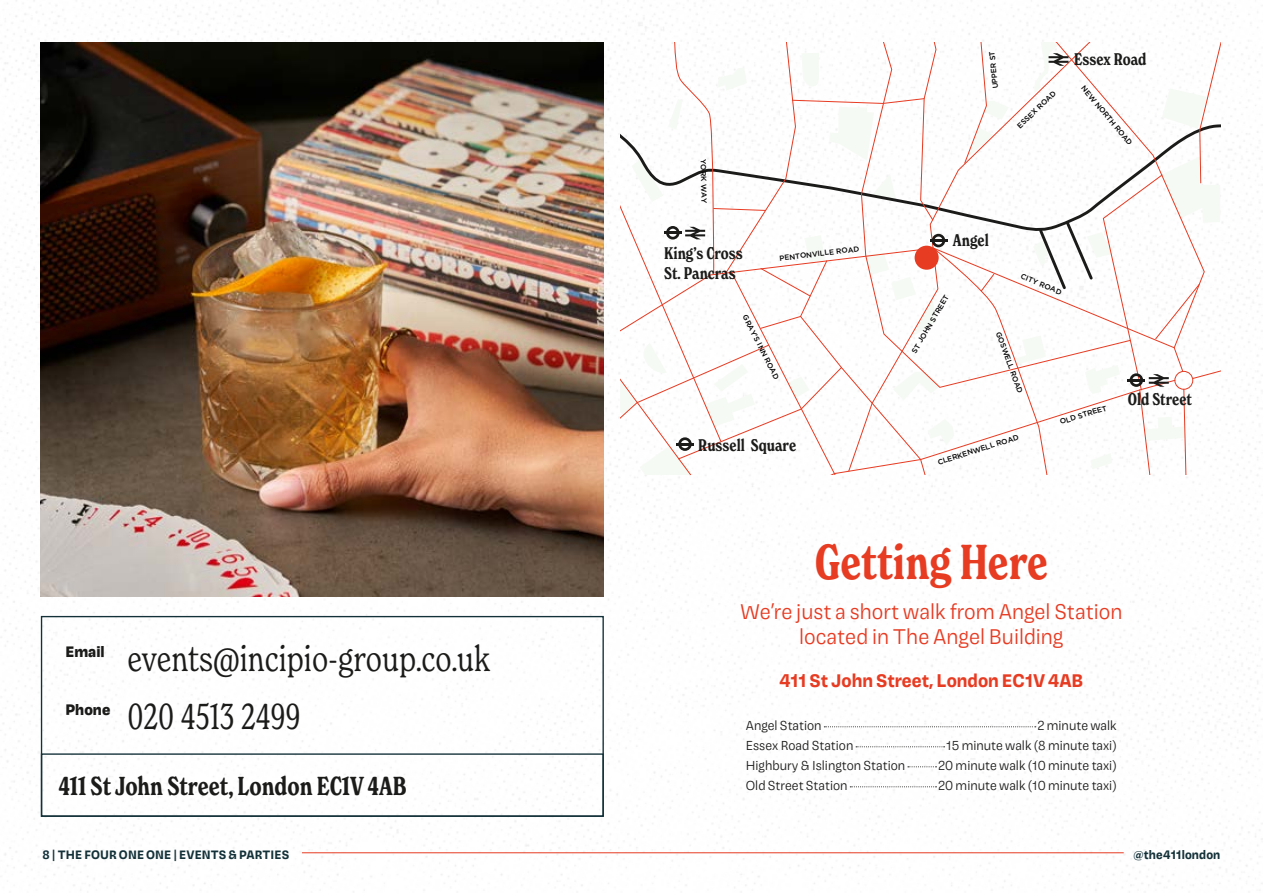
<style>
.page{position:relative;width:1263px;height:893px;background:#fff}
.page>*{position:absolute;margin:0;border:0;box-sizing:border-box;transform-origin:0 0}
.t1{font:600 condensed 48px "New Spirit";color:#e73b22}
.t2{font:300 condensed 35.55px "New Spirit";color:#1b1b1a}
.t3{font:600 condensed 25.5px "New Spirit";color:#1b1b1a}
.t4{font:300 21px/25.2px "Magnet";color:#e73b22;text-align:center}
.t5{font:700 18px "Magnet";color:#e73b22}
.t6{font:600 condensed 16.5px/19.8px "New Spirit";color:#1b1b1a}
.t7{font:900 15px "Magnet";color:#1b1b1a}
.t8{font:300 12.9px "Magnet";color:#1b1b1a}
.t9{font:700 12px "Magnet";letter-spacing:.01em;color:#133139}
.t10{font:500 7.35px "Gotham";color:#000}
</style>
<div class="page">
<img style="left:1px;top:0;width:1262px;height:891px">
<svg style="left:824px;top:726px;width:212px;height:1px"></svg>
<svg style="left:856px;top:746px;width:89px;height:1px"></svg>
<svg style="left:908px;top:766px;width:28px;height:1px"></svg>
<svg style="left:850px;top:786px;width:86px;height:1px"></svg>
<svg style="left:621px;top:43px;width:599px;height:431px"></svg>
<div style="left:914px;top:246px;width:25px;height:24px;background:#e73b22;border-radius:50%"></div>
<img style="left:41px;top:43px;width:563px;height:553px">
<div style="left:41px;top:753px;width:563px;height:64px;border:1px solid #133139"></div>
<p class="t10" style="left:708px;top:159px;width:46px;rotate:89deg">YORK WAY</p>
<p class="t6" style="left:664px;top:244px;width:80px">King’s Cross<br>St. Pancras</p>
<p class="t10" style="left:779px;top:254px;width:82px;rotate:-7deg">PENTONVILLE ROAD</p>
<p class="t10" style="left:749px;top:313px;width:73px;rotate:63deg">GRAY’S INN ROAD</p>
<p class="t6" style="left:698px;top:435px;width:99px">Russell Square</p>
<p class="t10" style="left:990px;top:89px;width:39px;rotate:-95deg">UPPER ST</p>
<p class="t10" style="left:1015px;top:123px;width:52px;rotate:-44deg">ESSEX ROAD</p>
<p class="t6" style="left:1074px;top:49px;width:74px">Essex Road</p>
<p class="t10" style="left:1086px;top:84px;width:76px;rotate:50deg">NEW NORTH ROAD</p>
<p class="t6" style="left:953px;top:230px;width:37px">Angel</p>
<p class="t10" style="left:910px;top:350px;width:67px;rotate:-60deg">ST JOHN STREET</p>
<p class="t10" style="left:1023px;top:271px;width:45px;rotate:22deg">CITY ROAD</p>
<p class="t10" style="left:1003px;top:330px;width:66px;rotate:70deg">GOSWELL ROAD</p>
<p class="t10" style="left:1059px;top:417px;width:50px;rotate:-17deg">OLD STREET</p>
<p class="t10" style="left:936px;top:458px;width:86px;rotate:-18deg">CLERKENWELL ROAD</p>
<p class="t6" style="left:1128px;top:389px;width:66px">Old Street</p>
<p class="t7" style="left:66px;top:641px;width:41px">Email</p>
<h2 class="t2" style="left:127px;top:637px;width:364px">events@incipio-group.co.uk</h2>
<p class="t7" style="left:66px;top:699px;width:46px">Phone</p>
<h2 class="t2" style="left:127px;top:695px;width:175px">020 4513 2499</h2>
<h3 class="t3" style="left:59px;top:771px;width:349px">411 St John Street, London EC1V 4AB</h3>
<h1 class="t1" style="left:815px;top:533px;width:235px">Getting Here</h1>
<h3 class="t4" style="left:740px;top:598px;width:384px">We’re just a short walk from Angel Station located in The Angel Building</h3>
<h3 class="t5" style="left:779px;top:668px;width:305px">411 St John Street, London EC1V 4AB</h3>
<p class="t8" style="left:746px;top:717px;width:77px">Angel Station</p>
<p class="t8" style="left:1037px;top:717px;width:81px">2 minute walk</p>
<p class="t8" style="left:746px;top:737px;width:109px">Essex Road Station</p>
<p class="t8" style="left:946px;top:737px;width:172px">15 minute walk (8 minute taxi)</p>
<p class="t8" style="left:746px;top:757px;width:161px">Highbury &amp; Islington Station</p>
<p class="t8" style="left:938px;top:757px;width:180px">20 minute walk (10 minute taxi)</p>
<p class="t8" style="left:746px;top:777px;width:103px">Old Street Station</p>
<p class="t8" style="left:938px;top:777px;width:180px">20 minute walk (10 minute taxi)</p>
<p class="t9" style="left:43px;top:846px;width:248px">8 | THE FOUR ONE ONE | EVENTS &amp; PARTIES</p>
<p class="t9" style="left:1133px;top:846px;width:88px">@the411london</p>
</div>
